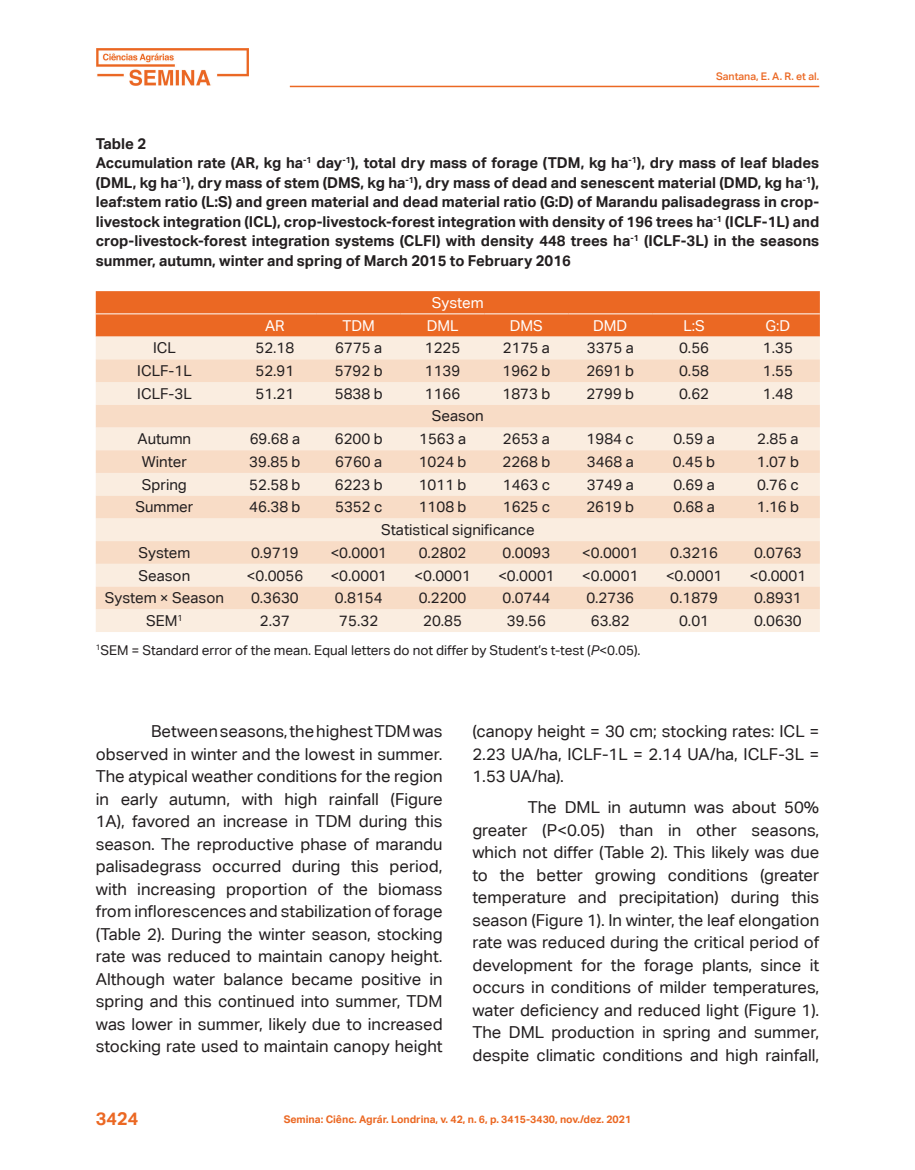
<style>
.page{position:relative;width:915px;height:1170px;background:#fff}
.page>*{position:absolute;margin:0;border:0;box-sizing:border-box;transform-origin:0 0}
.t1{font:700 18px "Aktiv Grotesk Corp";color:#eb6823}
.corpo_do_texto{font:16.5px/22.5px "Aktiv Grotesk Corp";color:#231f20;text-align:justify}
.texto_tabela{font:15px "Aktiv Grotesk Corp";color:#231f20}
.título_Tabela{font:700 15px/19.5px "Aktiv Grotesk Corp";color:#231f20;text-align:justify}
.texto_tabela-2{font:15px "Aktiv Grotesk Corp";color:#fff}
.legenda_de_tabela{font:13.5px "Aktiv Grotesk Corp";color:#231f20}
.t2{font:700 10.5px "Aktiv Grotesk Corp";color:#eb6823}
.t3{font:500 10.5px "Aktiv Grotesk Corp";color:#eb6823}
.s1{font-style:italic}
</style>
<div class="page">
<hr style="left:290px;top:86px;width:529px;height:1px;background:#eb6823">
<img style="left:96px;top:48px;width:152px;height:37px">
<div style="left:96px;top:291px;width:723px;height:45px;background:#eb6823"></div>
<div style="left:96px;top:336px;width:723px;height:296px;background:#faede0"></div>
<svg style="left:96px;top:359px;width:723px;height:250px;background:#f8e3d2"></svg>
<hr style="left:96px;top:313px;width:137px;height:1px;background:#fff">
<hr style="left:233px;top:313px;width:84px;height:1px;background:#fff">
<hr style="left:317px;top:313px;width:83px;height:1px;background:#fff">
<hr style="left:400px;top:313px;width:84px;height:1px;background:#fff">
<hr style="left:484px;top:313px;width:84px;height:1px;background:#fff">
<hr style="left:568px;top:313px;width:84px;height:1px;background:#fff">
<hr style="left:652px;top:313px;width:83px;height:1px;background:#fff">
<hr style="left:735px;top:313px;width:84px;height:1px;background:#fff">
<p class="t3" style="left:715px;top:69px;width:105px">Santana, E. A. R. et al.</p>
<p class="título_Tabela" style="left:96px;top:133px;width:52px">Table 2</p>
<p class="título_Tabela" style="left:96px;top:153px;width:724px">Accumulation rate (AR, kg ha<sup>-1</sup> day<sup>-1</sup>), total dry mass of forage (TDM, kg ha<sup>-1</sup>), dry mass of leaf blades (DML, kg ha<sup>-1</sup>), dry mass of stem (DMS, kg ha<sup>-1</sup>), dry mass of dead and senescent material (DMD, kg ha<sup>-1</sup>), leaf:stem ratio (L:S) and green material and dead material ratio (G:D) of Marandu palisadegrass in crop&shy;livestock integration (ICL), crop-livestock-forest integration with density of 196 trees ha<sup>-1</sup> (ICLF-1L) and crop-livestock-forest integration systems (CLFI) with density 448 trees ha<sup>-1</sup> (ICLF-3L) in the seasons summer, autumn, winter and spring of March 2015 to February 2016</p>
<p class="texto_tabela-2" style="left:432px;top:294px;width:53px">System</p>
<p class="texto_tabela-2" style="left:265px;top:316px;width:21px">AR</p>
<p class="texto_tabela-2" style="left:342px;top:316px;width:34px">TDM</p>
<p class="texto_tabela-2" style="left:426px;top:316px;width:33px">DML</p>
<p class="texto_tabela-2" style="left:509px;top:316px;width:35px">DMS</p>
<p class="texto_tabela-2" style="left:593px;top:316px;width:36px">DMD</p>
<p class="texto_tabela-2" style="left:683px;top:316px;width:23px">L:S</p>
<p class="texto_tabela-2" style="left:765px;top:316px;width:26px">G:D</p>
<p class="texto_tabela" style="left:153px;top:339px;width:24px">ICL</p>
<p class="texto_tabela" style="left:255px;top:339px;width:40px">52.18</p>
<p class="texto_tabela" style="left:335px;top:339px;width:48px">6775 a</p>
<p class="texto_tabela" style="left:424px;top:339px;width:37px">1225</p>
<p class="texto_tabela" style="left:503px;top:339px;width:48px">2175 a</p>
<p class="texto_tabela" style="left:586px;top:339px;width:48px">3375 a</p>
<p class="texto_tabela" style="left:678px;top:339px;width:31px">0.56</p>
<p class="texto_tabela" style="left:762px;top:339px;width:32px">1.35</p>
<p class="texto_tabela" style="left:137px;top:362px;width:56px">ICLF-1L</p>
<p class="texto_tabela" style="left:255px;top:362px;width:40px">52.91</p>
<p class="texto_tabela" style="left:335px;top:362px;width:49px">5792 b</p>
<p class="texto_tabela" style="left:424px;top:362px;width:37px">1139</p>
<p class="texto_tabela" style="left:502px;top:362px;width:49px">1962 b</p>
<p class="texto_tabela" style="left:586px;top:362px;width:49px">2691 b</p>
<p class="texto_tabela" style="left:678px;top:362px;width:31px">0.58</p>
<p class="texto_tabela" style="left:762px;top:362px;width:32px">1.55</p>
<p class="texto_tabela" style="left:137px;top:384px;width:56px">ICLF-3L</p>
<p class="texto_tabela" style="left:255px;top:384px;width:40px">51.21</p>
<p class="texto_tabela" style="left:335px;top:384px;width:49px">5838 b</p>
<p class="texto_tabela" style="left:424px;top:384px;width:37px">1166</p>
<p class="texto_tabela" style="left:502px;top:384px;width:49px">1873 b</p>
<p class="texto_tabela" style="left:586px;top:384px;width:49px">2799 b</p>
<p class="texto_tabela" style="left:678px;top:384px;width:31px">0.62</p>
<p class="texto_tabela" style="left:762px;top:384px;width:32px">1.48</p>
<p class="texto_tabela" style="left:432px;top:407px;width:53px">Season</p>
<p class="texto_tabela" style="left:137px;top:430px;width:55px">Autumn</p>
<p class="texto_tabela" style="left:250px;top:430px;width:52px">69.68 a</p>
<p class="texto_tabela" style="left:335px;top:430px;width:49px">6200 b</p>
<p class="texto_tabela" style="left:419px;top:430px;width:48px">1563 a</p>
<p class="texto_tabela" style="left:503px;top:430px;width:48px">2653 a</p>
<p class="texto_tabela" style="left:586px;top:430px;width:49px">1984 c</p>
<p class="texto_tabela" style="left:673px;top:430px;width:43px">0.59 a</p>
<p class="texto_tabela" style="left:757px;top:430px;width:43px">2.85 a</p>
<p class="texto_tabela" style="left:142px;top:453px;width:46px">Winter</p>
<p class="texto_tabela" style="left:249px;top:453px;width:53px">39.85 b</p>
<p class="texto_tabela" style="left:335px;top:453px;width:48px">6760 a</p>
<p class="texto_tabela" style="left:418px;top:453px;width:49px">1024 b</p>
<p class="texto_tabela" style="left:502px;top:453px;width:49px">2268 b</p>
<p class="texto_tabela" style="left:586px;top:453px;width:48px">3468 a</p>
<p class="texto_tabela" style="left:672px;top:453px;width:44px">0.45 b</p>
<p class="texto_tabela" style="left:756px;top:453px;width:44px">1.07 b</p>
<p class="texto_tabela" style="left:142px;top:475px;width:46px">Spring</p>
<p class="texto_tabela" style="left:249px;top:475px;width:53px">52.58 b</p>
<p class="texto_tabela" style="left:335px;top:475px;width:49px">6223 b</p>
<p class="texto_tabela" style="left:418px;top:475px;width:49px">1011 b</p>
<p class="texto_tabela" style="left:502px;top:475px;width:49px">1463 c</p>
<p class="texto_tabela" style="left:586px;top:475px;width:48px">3749 a</p>
<p class="texto_tabela" style="left:673px;top:475px;width:43px">0.69 a</p>
<p class="texto_tabela" style="left:756px;top:475px;width:43px">0.76 c</p>
<p class="texto_tabela" style="left:135px;top:498px;width:59px">Summer</p>
<p class="texto_tabela" style="left:249px;top:498px;width:53px">46.38 b</p>
<p class="texto_tabela" style="left:335px;top:498px;width:49px">5352 c</p>
<p class="texto_tabela" style="left:418px;top:498px;width:49px">1108 b</p>
<p class="texto_tabela" style="left:502px;top:498px;width:49px">1625 c</p>
<p class="texto_tabela" style="left:586px;top:498px;width:49px">2619 b</p>
<p class="texto_tabela" style="left:673px;top:498px;width:43px">0.68 a</p>
<p class="texto_tabela" style="left:756px;top:498px;width:44px">1.16 b</p>
<p class="texto_tabela" style="left:381px;top:521px;width:155px">Statistical significance</p>
<p class="texto_tabela" style="left:138px;top:543px;width:53px">System</p>
<p class="texto_tabela" style="left:251px;top:543px;width:49px">0.9719</p>
<p class="texto_tabela" style="left:330px;top:543px;width:58px">&lt;0.0001</p>
<p class="texto_tabela" style="left:418px;top:543px;width:49px">0.2802</p>
<p class="texto_tabela" style="left:502px;top:543px;width:49px">0.0093</p>
<p class="texto_tabela" style="left:581px;top:543px;width:58px">&lt;0.0001</p>
<p class="texto_tabela" style="left:670px;top:543px;width:49px">0.3216</p>
<p class="texto_tabela" style="left:753px;top:543px;width:49px">0.0763</p>
<p class="texto_tabela" style="left:138px;top:566px;width:53px">Season</p>
<p class="texto_tabela" style="left:246px;top:566px;width:58px">&lt;0.0056</p>
<p class="texto_tabela" style="left:330px;top:566px;width:58px">&lt;0.0001</p>
<p class="texto_tabela" style="left:414px;top:566px;width:58px">&lt;0.0001</p>
<p class="texto_tabela" style="left:498px;top:566px;width:58px">&lt;0.0001</p>
<p class="texto_tabela" style="left:581px;top:566px;width:58px">&lt;0.0001</p>
<p class="texto_tabela" style="left:665px;top:566px;width:58px">&lt;0.0001</p>
<p class="texto_tabela" style="left:749px;top:566px;width:58px">&lt;0.0001</p>
<p class="texto_tabela" style="left:105px;top:589px;width:120px">System × Season</p>
<p class="texto_tabela" style="left:251px;top:589px;width:49px">0.3630</p>
<p class="texto_tabela" style="left:335px;top:589px;width:49px">0.8154</p>
<p class="texto_tabela" style="left:418px;top:589px;width:49px">0.2200</p>
<p class="texto_tabela" style="left:502px;top:589px;width:49px">0.0744</p>
<p class="texto_tabela" style="left:586px;top:589px;width:49px">0.2736</p>
<p class="texto_tabela" style="left:670px;top:589px;width:49px">0.1879</p>
<p class="texto_tabela" style="left:753px;top:589px;width:49px">0.8931</p>
<p class="texto_tabela" style="left:146px;top:611px;width:38px">SEM<sup>1</sup></p>
<p class="texto_tabela" style="left:260px;top:611px;width:31px">2.37</p>
<p class="texto_tabela" style="left:339px;top:611px;width:40px">75.32</p>
<p class="texto_tabela" style="left:423px;top:611px;width:40px">20.85</p>
<p class="texto_tabela" style="left:507px;top:611px;width:40px">39.56</p>
<p class="texto_tabela" style="left:590px;top:611px;width:40px">63.82</p>
<p class="texto_tabela" style="left:678px;top:611px;width:31px">0.01</p>
<p class="texto_tabela" style="left:753px;top:611px;width:49px">0.0630</p>
<p class="legenda_de_tabela" style="left:96px;top:642px;width:546px"><sup>1</sup>SEM = Standard error of the mean. Equal letters do not differ by Student’s t-test (<span class="s1">P</span>&lt;0.05).</p>
<p class="corpo_do_texto" style="left:96px;top:720px;width:348px;text-indent:55px">Between seasons, the highest TDM was observed in winter and the lowest in summer.<br>The atypical weather conditions for the region in early autumn, with high rainfall (Figure 1A), favored an increase in TDM during this season. The reproductive phase of marandu palisadegrass occurred during this period, with increasing proportion of the biomass from inflorescences and stabilization of forage (Table 2). During the winter season, stocking rate was reduced to maintain canopy height.<br>Although water balance became positive in spring and this continued into summer, TDM was lower in summer, likely due to increased stocking rate used to maintain canopy height</p>
<p class="corpo_do_texto" style="left:472px;top:720px;width:348px">(canopy height = 30 cm; stocking rates: ICL = 2.23 UA/ha, ICLF-1L = 2.14 UA/ha, ICLF-3L = 1.53 UA/ha).</p>
<p class="corpo_do_texto" style="left:472px;top:796px;width:348px;text-indent:55px">The DML in autumn was about 50% greater (P&lt;0.05) than in other seasons, which not differ (Table 2). This likely was due to the better growing conditions (greater temperature and precipitation) during this season (Figure 1). In winter, the leaf elongation rate was reduced during the critical period of development for the forage plants, since it occurs in conditions of milder temperatures, water deficiency and reduced light (Figure 1).<br>The DML production in spring and summer, despite climatic conditions and high rainfall,</p>
<p class="t1" style="left:96px;top:1107px;width:44px">3424</p>
<p class="t2" style="left:283px;top:1112px;width:349px">Semina: Ciênc. Agrár. Londrina, v. 42, n. 6, p. 3415-3430, nov./dez. 2021</p>
</div>
